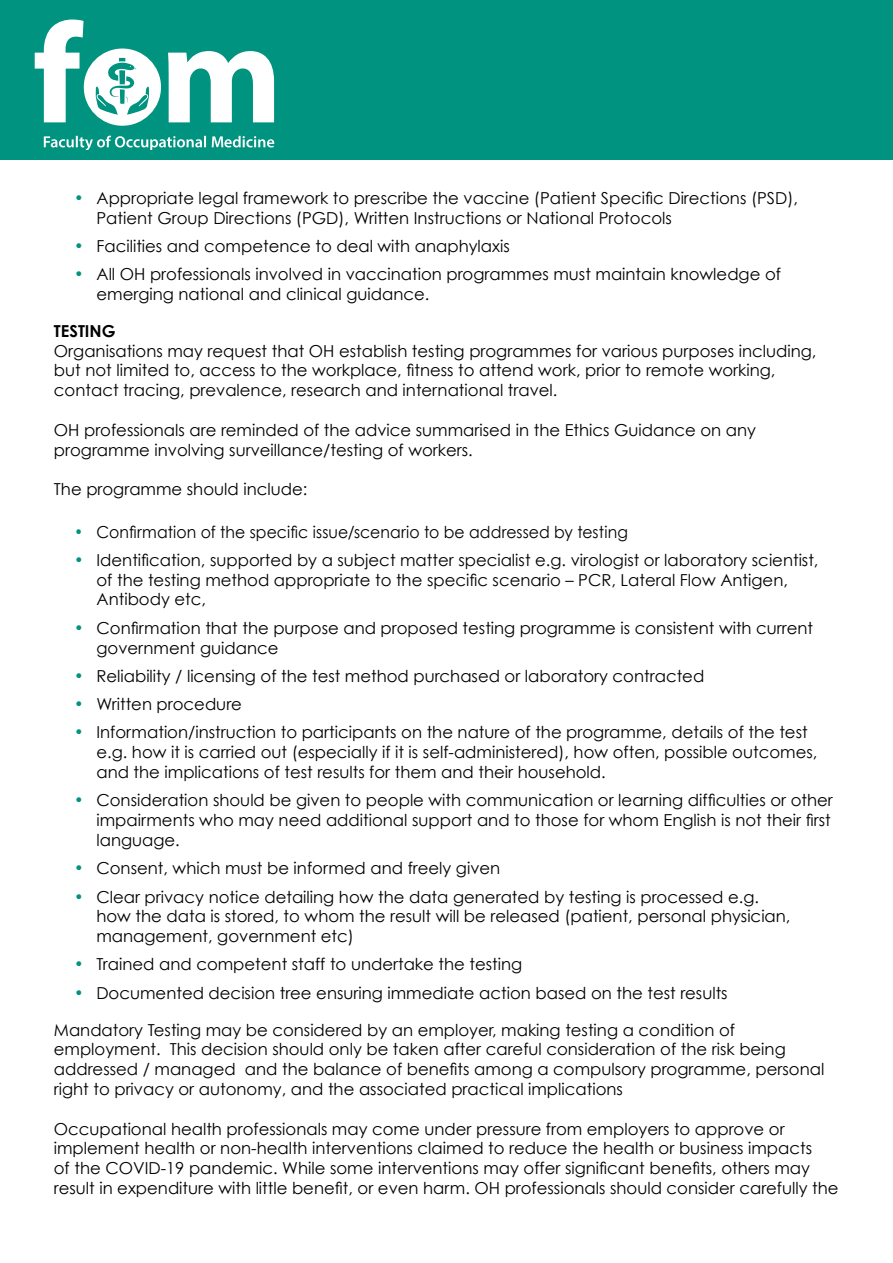
<style>
.page{position:relative;width:893px;height:1263px;background:#fff}
.page>*{position:absolute;margin:0;border:0;box-sizing:border-box;transform-origin:0 0}
.t1{font:16.5px/19.8px "Century Gothic";color:#000}
.t2{font:16.5px "Century Gothic";color:#000;scale:.95 1}
.t3{font:700 16.5px "Century Gothic";color:#000}
.s1{color:#00937f}
</style>
<div class="page">
<div style="left:0;top:0;width:893px;height:160px;background:#00937f"></div>
<svg style="left:44px;top:136px;width:230px;height:13px"></svg>
<svg style="left:168px;top:51px;width:106px;height:71px"></svg>
<svg style="left:35px;top:20px;width:126px;height:106px"></svg>
<p class="t1" style="left:97px;top:188px;width:703px;text-indent:-21px"><span class="s1">•</span> Appropriate legal framework to prescribe the vaccine (Patient Specific Directions (PSD),<br>Patient Group Directions (PGD), Written Instructions or National Protocols</p>
<p class="t1" style="left:75px;top:236px;width:436px"><span class="s1">•</span> Facilities and competence to deal with anaphylaxis</p>
<p class="t1" style="left:96px;top:264px;width:686px;text-indent:-21px"><span class="s1">•</span> All OH professionals involved in vaccination programmes must maintain knowledge of emerging national and clinical guidance.</p>
<p class="t3" style="left:54px;top:320px;width:63px">TESTING</p>
<p class="t1" style="left:54px;top:340px;width:764px">Organisations may request that OH establish testing programmes for various purposes including, but not limited to, access to the workplace, fitness to attend work, prior to remote working, contact tracing, prevalence, research and international travel.</p>
<p class="t1" style="left:54px;top:420px;width:704px">OH professionals are reminded of the advice summarised in the Ethics Guidance on any programme involving surveillance/testing of workers.</p>
<p class="t1" style="left:54px;top:479px;width:255px">The programme should include:</p>
<p class="t2" style="left:75px;top:521px;width:583px"><span class="s1">•</span> Confirmation of the specific issue/scenario to be addressed by testing</p>
<p class="t1" style="left:97px;top:550px;width:723px;text-indent:-21px"><span class="s1">•</span> Identification, supported by a subject matter specialist e.g. virologist or laboratory scientist, of the testing method appropriate to the specific scenario – PCR, Lateral Flow Antigen,<br>Antibody etc,</p>
<p class="t1" style="left:96px;top:618px;width:718px;text-indent:-21px"><span class="s1">•</span> Confirmation that the purpose and proposed testing programme is consistent with current government guidance</p>
<p class="t1" style="left:75px;top:666px;width:631px"><span class="s1">•</span> Reliability / licensing of the test method purchased or laboratory contracted</p>
<p class="t1" style="left:75px;top:694px;width:168px"><span class="s1">•</span> Written procedure</p>
<p class="t1" style="left:96px;top:722px;width:722px;text-indent:-21px"><span class="s1">•</span> Information/instruction to participants on the nature of the programme, details of the test e.g. how it is carried out (especially if it is self-administered), how often, possible outcomes, and the implications of test results for them and their household.</p>
<p class="t1" style="left:96px;top:790px;width:738px;text-indent:-21px"><span class="s1">•</span> Consideration should be given to people with communication or learning difficulties or other impairments who may need additional support and to those for whom English is not their first language.</p>
<p class="t1" style="left:75px;top:858px;width:427px"><span class="s1">•</span> Consent, which must be informed and freely given</p>
<p class="t1" style="left:96px;top:886px;width:696px;text-indent:-21px"><span class="s1">•</span> Clear privacy notice detailing how the data generated by testing is processed e.g. how the data is stored, to whom the result will be released (patient, personal physician, management, government etc)</p>
<p class="t1" style="left:75px;top:954px;width:449px"><span class="s1">•</span> Trained and competent staff to undertake the testing</p>
<p class="t1" style="left:75px;top:983px;width:654px"><span class="s1">•</span> Documented decision tree ensuring immediate action based on the test results</p>
<p class="t1" style="left:54px;top:1019px;width:772px">Mandatory Testing may be considered by an employer, making testing a condition of employment. This decision should only be taken after careful consideration of the risk being addressed / managed and the balance of benefits among a compulsory programme, personal right to privacy or autonomy, and the associated practical implications</p>
<p class="t1" style="left:54px;top:1118px;width:786px">Occupational health professionals may come under pressure from employers to approve or implement health or non-health interventions claimed to reduce the health or business impacts<br>of the COVID-19 pandemic. While some interventions may offer significant benefits, others may result in expenditure with little benefit, or even harm. OH professionals should consider carefully the</p>
</div>
